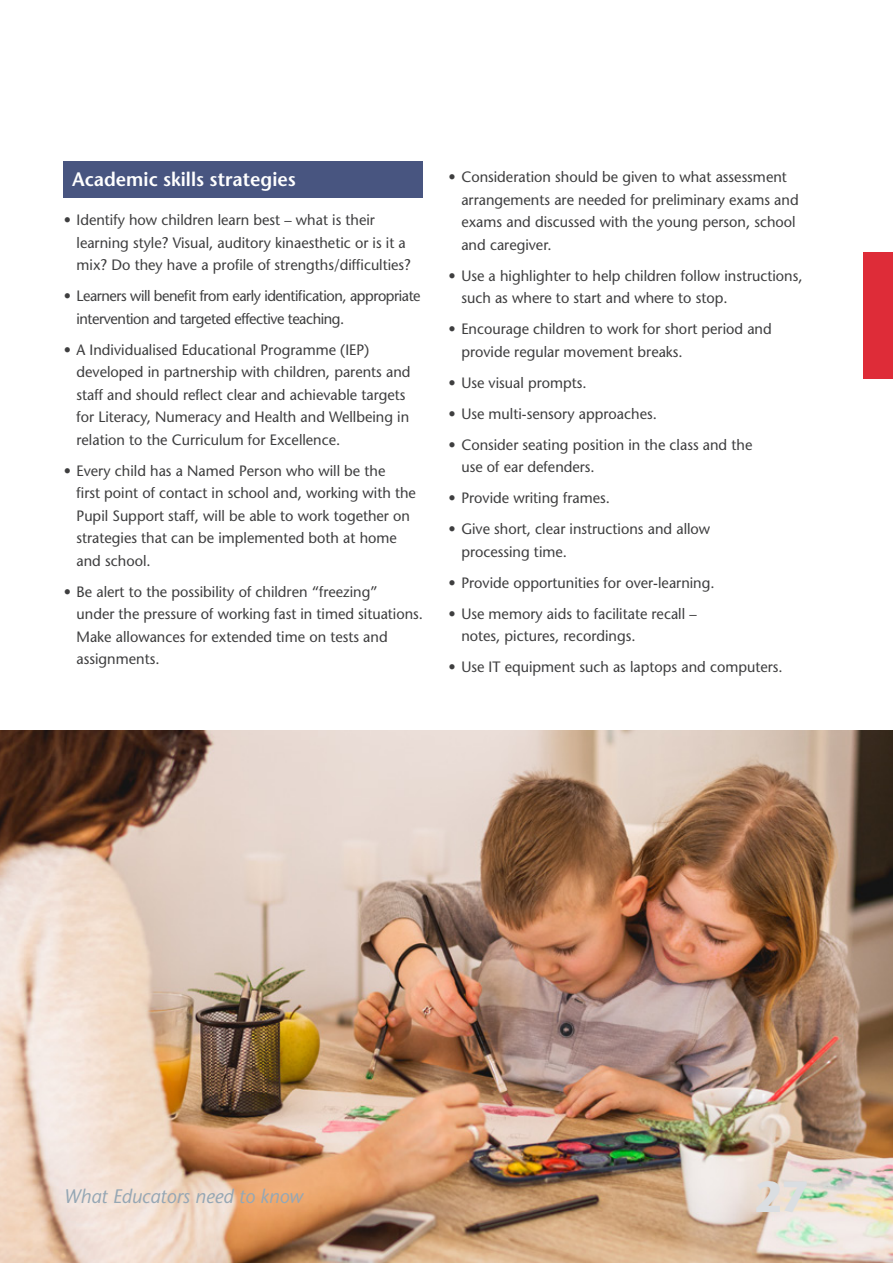
<style>
.page{position:relative;width:893px;height:1263px;background:#fff}
.page>*{position:absolute;margin:0;border:0;box-sizing:border-box;transform-origin:0 0}
.t1{font:700 43.5px "Stone Sans";color:#dadee2}
.Strategy_suggestions{font:600 19.5px "Stone Sans";color:#fff}
.t2{font:italic 19.5px "Stone Sans";color:#96a7b4}
.t3{font:15px/22.5px "Stone Sans";color:#3e3e3f}
.t4{font:15px/22.5px "Stone Sans";letter-spacing:-.03em;color:#3e3e3f}
</style>
<div class="page">
<div style="left:64px;top:162px;width:359px;height:36px;background:#485580"></div>
<img style="left:0;top:730px;width:893px;height:533px">
<div style="left:863px;top:253px;width:30px;height:126px;background:#de2c38"></div>
<p class="Strategy_suggestions" style="left:72px;top:167px;width:225px">Academic skills strategies</p>
<p class="t3" style="left:77px;top:208px;width:336px;text-indent:-13px">• Identify how children learn best – what is their learning style? Visual, auditory kinaesthetic or is it a mix? Do they have a profile of strengths/difficulties?</p>
<p class="t4" style="left:77px;top:284px;width:346px;text-indent:-13px">• Learners will benefit from early identification, appropriate intervention and targeted effective teaching.</p>
<p class="t3" style="left:77px;top:338px;width:335px;text-indent:-13px">• A Individualised Educational Programme (IEP) developed in partnership with children, parents and staff and should reflect clear and achievable targets for Literacy, Numeracy and Health and Wellbeing in relation to the Curriculum for Excellence.</p>
<p class="t3" style="left:77px;top:459px;width:341px;text-indent:-13px">• Every child has a Named Person who will be the<br>first point of contact in school and, working with the Pupil Support staff, will be able to work together on strategies that can be implemented both at home and school.</p>
<p class="t3" style="left:77px;top:580px;width:348px;text-indent:-13px">• Be alert to the possibility of children “freezing”<br>under the pressure of working fast in timed situations.<br>Make allowances for extended time on tests and assignments.</p>
<p class="t3" style="left:461px;top:165px;width:339px;text-indent:-13px">• Consideration should be given to what assessment arrangements are needed for preliminary exams and exams and discussed with the young person, school and caregiver.</p>
<p class="t3" style="left:461px;top:264px;width:343px;text-indent:-13px">• Use a highlighter to help children follow instructions, such as where to start and where to stop.</p>
<p class="t3" style="left:461px;top:317px;width:312px;text-indent:-13px">• Encourage children to work for short period and provide regular movement breaks.</p>
<p class="t3" style="left:449px;top:371px;width:140px">• Use visual prompts.</p>
<p class="t3" style="left:449px;top:402px;width:210px">• Use multi-sensory approaches.</p>
<p class="t3" style="left:461px;top:433px;width:292px;text-indent:-13px">• Consider seating position in the class and the use of ear defenders.</p>
<p class="t3" style="left:449px;top:486px;width:163px">• Provide writing frames.</p>
<p class="t3" style="left:461px;top:517px;width:250px;text-indent:-13px">• Give short, clear instructions and allow processing time.</p>
<p class="t3" style="left:449px;top:571px;width:268px">• Provide opportunities for over-learning.</p>
<p class="t3" style="left:461px;top:602px;width:237px;text-indent:-13px">• Use memory aids to facilitate recall – notes, pictures, recordings.</p>
<p class="t3" style="left:449px;top:655px;width:336px">• Use IT equipment such as laptops and computers.</p>
<p class="t2" style="left:64px;top:1184px;width:241px">What Educators need to know</p>
<p class="t1" style="left:755px;top:1169px;width:55px">27</p>
</div>
